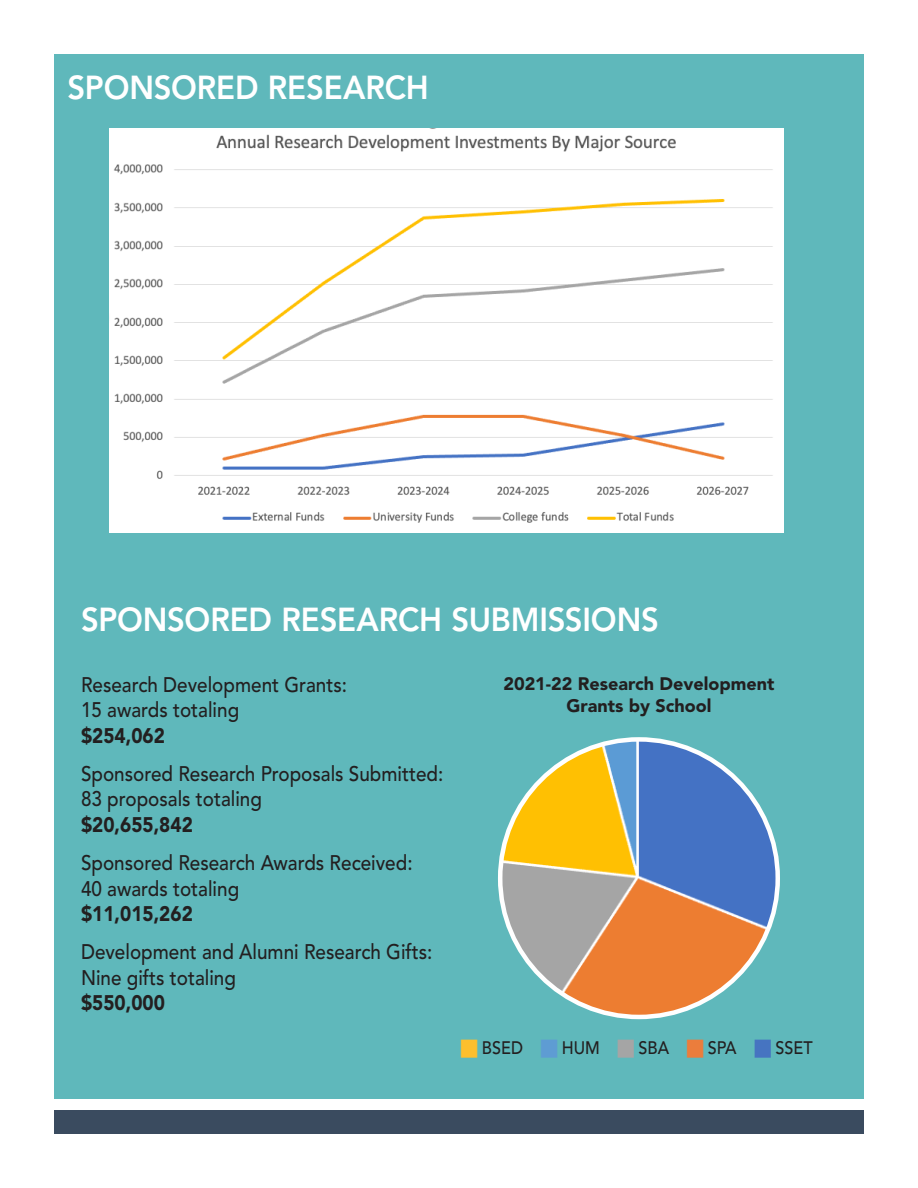
<style>
.page{position:relative;width:918px;height:1188px;background:#fff}
.page>*{position:absolute;margin:0;border:0;box-sizing:border-box;transform-origin:0 0}
.body_text{font:800 33px "Avenir";letter-spacing:-.005em;color:#fff;scale:.94 1}
.t1{font:500 21px/25.2px "Avenir";color:#231f20;scale:.9 1}
.t2{font:900 18px/21.6px "Avenir";color:#231f20;text-align:center}
.t3{font:500 18px "Avenir";color:#231f20;scale:.9 1}
.s1{font-weight:900}
</style>
<div class="page">
<div style="left:54px;top:1110px;width:810px;height:24px;background:#3a4b5f"></div>
<div style="left:54px;top:54px;width:810px;height:1044px;background:#5fb8bb"></div>
<img style="left:109px;top:129px;width:675px;height:403px">
<img style="left:500px;top:739px;width:278px;height:278px;border-radius:139px">
<p class="body_text" style="left:68px;top:68px;width:386px">SPONSORED RESEARCH</p>
<p class="body_text" style="left:81px;top:600px;width:616px">SPONSORED RESEARCH SUBMISSIONS</p>
<p class="t1" style="left:81px;top:673px;width:297px">Research Development Grants:<br>15 awards totaling<br><span class="s1">$254,062</span></p>
<p class="t1" style="left:81px;top:762px;width:404px">Sponsored Research Proposals Submitted:<br>83 proposals totaling<br><span class="s1">$20,655,842</span></p>
<p class="t1" style="left:81px;top:851px;width:370px">Sponsored Research Awards Received:<br>40 awards totaling<br><span class="s1">$11,015,262</span></p>
<p class="t1" style="left:81px;top:940px;width:392px">Development and Alumni Research Gifts:<br>Nine gifts totaling<br><span class="s1">$550,000</span></p>
<p class="t2" style="left:503px;top:673px;width:273px">2021-22 Research Development<br>Grants by School</p>
<p class="t3" style="left:482px;top:1037px;width:47px">BSED</p>
<p class="t3" style="left:562px;top:1037px;width:44px">HUM</p>
<p class="t3" style="left:639px;top:1037px;width:36px">SBA</p>
<p class="t3" style="left:708px;top:1037px;width:34px">SPA</p>
<p class="t3" style="left:775px;top:1037px;width:43px">SSET</p>
</div>
